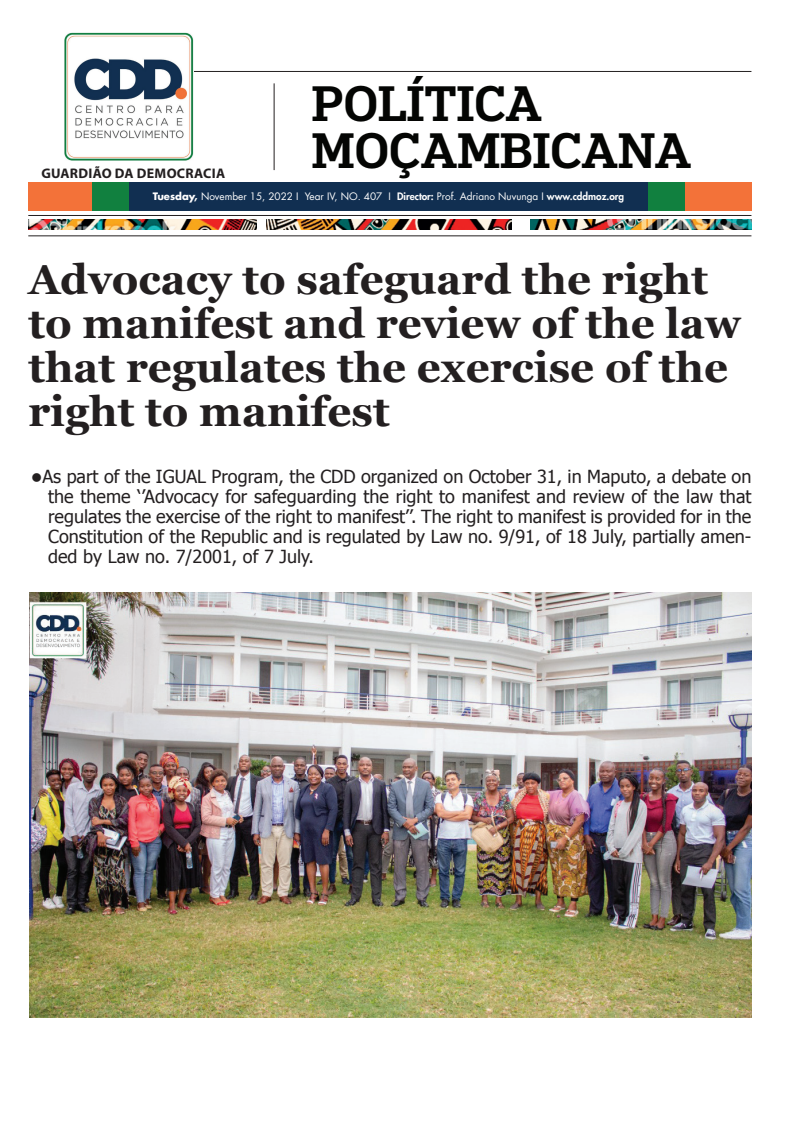
<style>
.page{position:relative;width:794px;height:1134px;background:#fff}
.page>*{position:absolute;margin:0;border:0;box-sizing:border-box;transform-origin:0 0}
.t1{font:500 47px "Popular";color:#040503}
.t2{font:700 42px/44px "Georgia";color:#231f20}
.t3{font:18px/20px "Tahoma";color:#231f20;text-align:justify}
.t4{font:700 13.9px "Myriad Pro";letter-spacing:.02em;color:#231f20}
.t5{font:10px "Futura LT";color:#fff}
.s1{font-weight:700}
.s2{font-weight:800}
</style>
<div class="page">
<hr style="left:82px;top:71px;width:669px;height:1px;background:#231f20">
<hr style="left:28px;top:215px;width:723px;height:1px;background:#231f20">
<hr style="left:274px;top:83px;width:1px;height:87px;background:#231f20">
<img style="left:65px;top:32px;width:128px;height:128px">
<hr style="left:28px;top:236px;width:723px;height:1px;background:#231f20">
<img style="left:28px;top:220px;width:228px;height:10px">
<img style="left:266px;top:220px;width:245px;height:10px">
<img style="left:531px;top:220px;width:220px;height:10px">
<img style="left:29px;top:592px;width:723px;height:426px">
<div style="left:30px;top:182px;width:721px;height:29px;background:#112f51"></div>
<div style="left:648px;top:182px;width:103px;height:29px;background:#f37239"></div>
<div style="left:648px;top:182px;width:37px;height:29px;background:#11803f"></div>
<div style="left:29px;top:182px;width:100px;height:29px;background:#f37239"></div>
<div style="left:92px;top:182px;width:37px;height:29px;background:#11803f"></div>
<p class="t4" style="left:41px;top:164px;width:185px">GUARDIÃO DA DEMOCRACIA</p>
<h1 class="t1" style="left:312px;top:72px;width:232px">POLÍTICA</h1>
<h1 class="t1" style="left:312px;top:119px;width:381px">MOÇAMBICANA</h1>
<p class="t5" style="left:153px;top:190px;width:473px"><span class="s1">Tuesday,</span> November 15, 2022 I Year IV, NO. 407 I <span class="s2">Director:</span> Prof. Adriano Nuvunga I <span class="s2">www.cddmoz.org</span></p>
<h2 class="t2" style="left:28px;top:255px;width:714px">Advocacy to safeguard the right to manifest and review of the law that regulates the exercise of the right to manifest</h2>
<p class="t3" style="left:48px;top:465px;width:705px;text-indent:-17px">●As part of the IGUAL Program, the CDD organized on October 31, in Maputo, a debate on the theme ‘’Advocacy for safeguarding the right to manifest and review of the law that regulates the exercise of the right to manifest’’. The right to manifest is provided for in the Constitution of the Republic and is regulated by Law no. 9/91, of 18 July, partially amen&shy;ded by Law no. 7/2001, of 7 July.</p>
</div>
